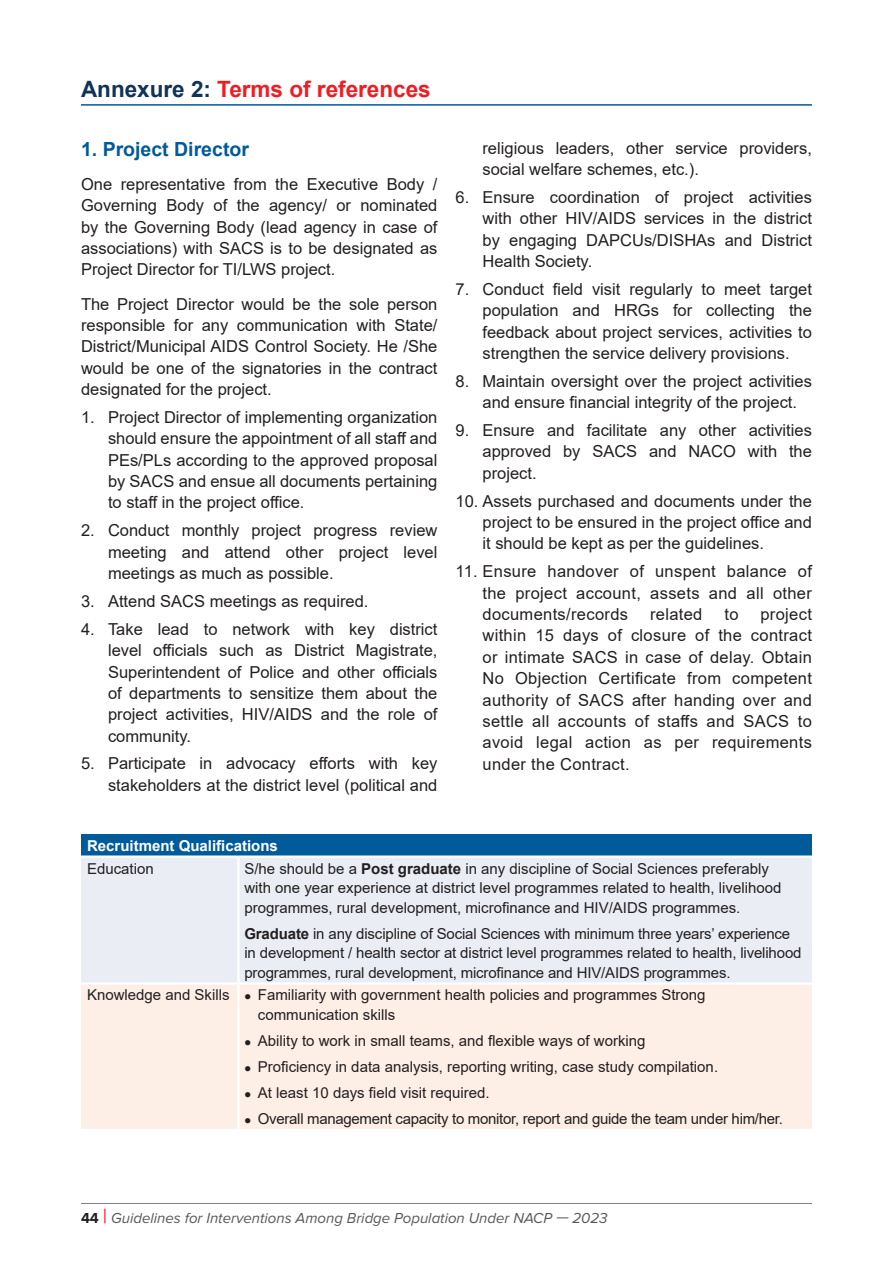
<style>
.page{position:relative;width:893px;height:1263px;background:#fff}
.page>*{position:absolute;margin:0;border:0;box-sizing:border-box;transform-origin:0 0}
.t1{font:700 22.5px "Arial";color:#ee1d23}
.t2{font:700 19.5px "Arial";color:#015a99}
.BT{font:16.5px/21.3px "Arial";color:#231f20;text-align:justify}
.BT-2{font:16.5px "Arial";letter-spacing:.02em;color:#231f20}
.Table_BT{font:15px/19.5px "Arial";color:#231f20}
.Table_BT-2{font:15px "Arial";letter-spacing:-.02em;color:#231f20}
.t3{font:italic 15px "Proxima Nova";color:#57585a}
.TBL_Heading{font:700 15px "Arial";color:#fff}
.s1{color:#113357}
.s2{font-weight:700}
.s3{font-weight:700;font-style:normal;color:#231f20}
.s4{font-style:normal;font-size:21px;color:#ee1d23}
</style>
<div class="page">
<hr style="left:81px;top:1203px;width:731px;height:1px;background:#808285">
<hr style="left:81px;top:104px;width:731px;height:2px;background:#015a99">
<div style="left:81px;top:834px;width:731px;height:23px;background:#015a99"></div>
<div style="left:81px;top:858px;width:731px;height:124px;background:#eaedf4"></div>
<div style="left:81px;top:985px;width:731px;height:144px;background:#fdeee6"></div>
<hr style="left:81px;top:855px;width:157px;height:3px;background:#fff">
<hr style="left:238px;top:855px;width:574px;height:3px;background:#fff">
<hr style="left:237px;top:858px;width:3px;height:124px;background:#fff">
<hr style="left:237px;top:985px;width:3px;height:144px;background:#fff">
<svg style="left:245px;top:994px;width:5px;height:6px"></svg>
<svg style="left:245px;top:1040px;width:5px;height:5px"></svg>
<svg style="left:245px;top:1066px;width:5px;height:5px"></svg>
<svg style="left:245px;top:1092px;width:5px;height:5px"></svg>
<svg style="left:245px;top:1118px;width:5px;height:5px"></svg>
<h1 class="t1" style="left:81px;top:74px;width:351px"><span class="s1">Annexure 2:</span> Terms of references</h1>
<h2 class="t2" style="left:81px;top:136px;width:169px">1. Project Director</h2>
<p class="BT" style="left:81px;top:173px;width:358px">One representative from the Executive Body / Governing Body of the agency/ or nominated by the Governing Body (lead agency in case of associations) with SACS is to be designated as Project Director for TI/LWS project.</p>
<p class="BT" style="left:81px;top:293px;width:358px">The Project Director would be the sole person responsible for any communication with State/ District/Municipal AIDS Control Society. He /She would be one of the signatories in the contract designated for the project.</p>
<p class="BT" style="left:108px;top:406px;width:331px;text-indent:-27px">1. Project Director of implementing organization should ensure the appointment of all staff and PEs/PLs according to the approved proposal by SACS and ensue all documents pertaining to staff in the project office.</p>
<p class="BT" style="left:108px;top:520px;width:331px;text-indent:-27px">2. Conduct monthly project progress review meeting and attend other project level meetings as much as possible.</p>
<p class="BT" style="left:81px;top:590px;width:289px">3. Attend SACS meetings as required.</p>
<p class="BT" style="left:108px;top:618px;width:331px;text-indent:-27px">4. Take lead to network with key district level officials such as District Magistrate, Superintendent of Police and other officials of departments to sensitize them about the project activities, HIV/AIDS and the role of community.</p>
<p class="BT" style="left:81px;top:753px;width:358px;text-align:right">5. Participate in advocacy efforts with key stakeholders at the district level (political and</p>
<p class="BT" style="left:482px;top:137px;width:331px">religious leaders, other service providers, social welfare schemes, etc.).</p>
<p class="BT" style="left:482px;top:186px;width:331px;text-indent:-27px">6. Ensure coordination of project activities with other HIV/AIDS services in the district by engaging DAPCUs/DISHAs and District Health Society.</p>
<p class="BT" style="left:482px;top:278px;width:331px;text-indent:-27px">7. Conduct field visit regularly to meet target population and HRGs for collecting the feedback about project services, activities to strengthen the service delivery provisions.</p>
<p class="BT" style="left:482px;top:370px;width:331px;text-indent:-27px">8. Maintain oversight over the project activities and ensure financial integrity of the project.</p>
<p class="BT" style="left:482px;top:419px;width:331px;text-indent:-27px">9. Ensure and facilitate any other activities approved by SACS and NACO with the project.</p>
<p class="BT" style="left:482px;top:490px;width:331px;text-indent:-27px">10. Assets purchased and documents under the project to be ensured in the project office and it should be kept as per the guidelines.</p>
<p class="BT" style="left:482px;top:561px;width:331px;text-indent:-27px">11. Ensure handover of unspent balance of the project account, assets and all other documents/records</p>
<p class="BT" style="left:482px;top:603px;width:331px;text-indent:278px">project within 15 days of closure of the contract or intimate SACS in case of delay. Obtain No Objection Certificate from competent authority of SACS after handing over and settle all accounts of staffs and SACS to avoid legal action as per requirements under the Contract.</p>
<p class="BT-2" style="left:650px;top:603px;width:54px">related</p>
<p class="BT" style="left:724px;top:603px;width:16px">to</p>
<p class="TBL_Heading" style="left:87px;top:835px;width:192px">Recruitment Qualifications</p>
<p class="Table_BT" style="left:87px;top:858px;width:68px">Education</p>
<p class="Table_BT" style="left:244px;top:858px;width:538px">S/he should be a <span class="s2">Post graduate</span> in any discipline of Social Sciences preferably with one year experience at district level programmes related to health, livelihood programmes, rural development, microfinance and HIV/AIDS programmes.</p>
<p class="Table_BT" style="left:244px;top:923px;width:559px"><span class="s2">Graduate</span> in any discipline of Social Sciences with minimum three years’ experience in development / health sector at district level programmes related to health, livelihood programmes, rural development, microfinance and HIV/AIDS programmes.</p>
<p class="Table_BT" style="left:87px;top:985px;width:144px">Knowledge and Skills</p>
<p class="Table_BT" style="left:258px;top:985px;width:449px">Familiarity with government health policies and programmes Strong communication skills</p>
<p class="Table_BT" style="left:258px;top:1031px;width:389px">Ability to work in small teams, and flexible ways of working</p>
<p class="Table_BT" style="left:258px;top:1057px;width:462px">Proficiency in data analysis, reporting writing, case study compilation.</p>
<p class="Table_BT" style="left:258px;top:1083px;width:233px">At least 10 days field visit required.</p>
<p class="Table_BT-2" style="left:258px;top:1108px;width:526px">Overall management capacity to monitor, report and guide the team under him/her.</p>
<p class="t3" style="left:81px;top:1210px;width:528px"><span class="s3">44</span> <span class="s4">|</span> Guidelines for Interventions Among Bridge Population Under NACP — 2023</p>
</div>
